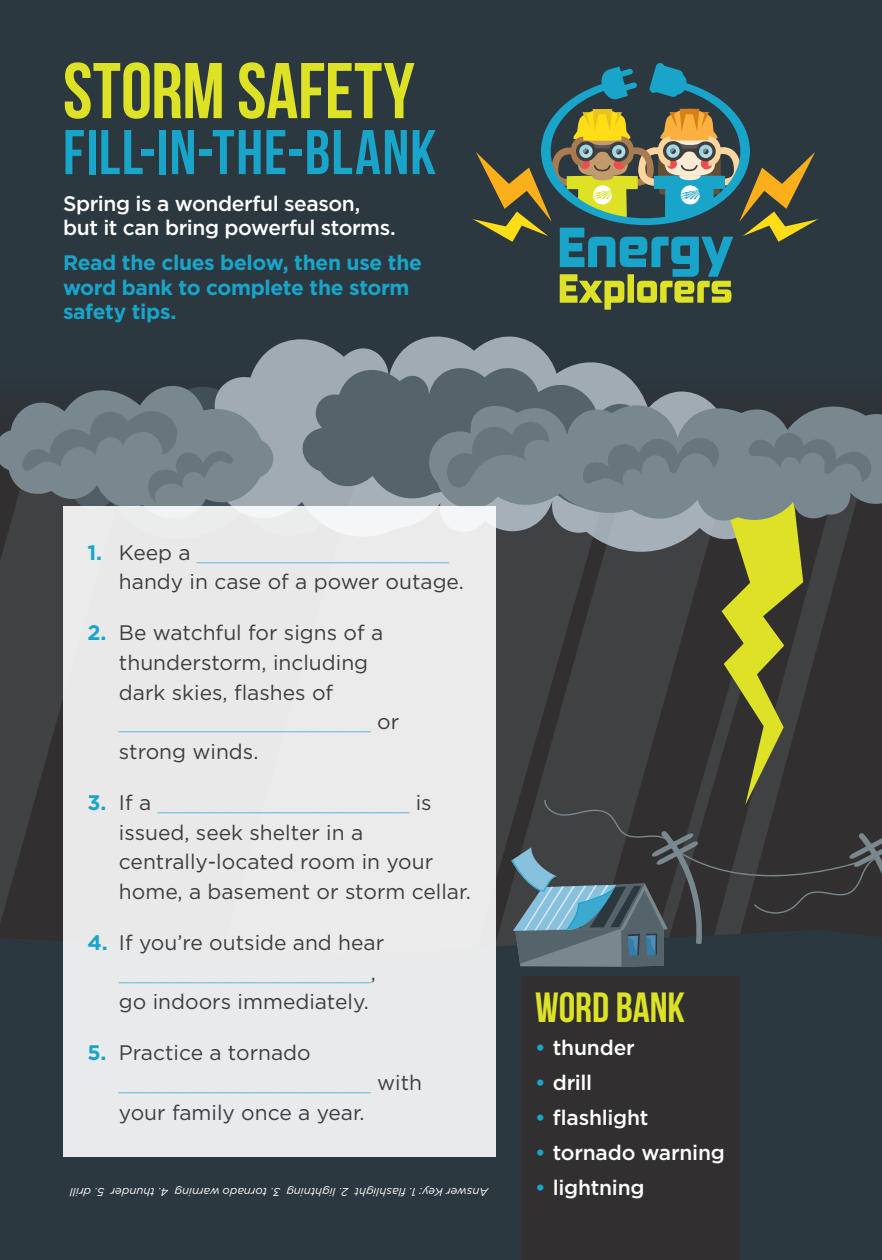
<style>
.page{position:relative;width:882px;height:1260px;background:#fff}
.page>*{position:absolute;margin:0;border:0;box-sizing:border-box;transform-origin:0 0}
.t1{font:700 78.75px "Bebas Neue";letter-spacing:-.005em;color:#dde227}
.t2{font:63px "Bebas Neue";letter-spacing:.02em;color:#19a4ca}
.t3{font:700 42px "Bebas Neue";color:#dde227}
.t4{font:21px/29.8px "Gotham";color:#3e3e3f}
.t5{font:500 21px/24.5px "Gotham";letter-spacing:-.015em;color:#fff}
.t6{font:700 21px/24.5px "Gotham";letter-spacing:-.015em;color:#19a4ca}
.t7{font:italic 11.38px "Gotham";color:#fff}
.s1{font-weight:700;color:#19a4ca}
.s2{color:#87c1dd}
</style>
<div class="page">
<div style="left:0;top:0;width:882px;height:478px;background:#2c3840"></div>
<svg style="left:227px;top:336px;width:481px;height:108px"></svg>
<svg style="left:0;top:521px;width:63px;height:409px;fill:#404143"></svg>
<div style="left:0;top:930px;width:882px;height:330px;background:#2c3840"></div>
<svg style="left:300px;top:365px;width:379px;height:141px;fill:#55636a"></svg>
<svg style="left:0;top:382px;width:274px;height:139px"></svg>
<svg style="left:426px;top:401px;width:456px;height:105px"></svg>
<div style="left:63px;top:506px;width:433px;height:651px;background:#e9eaeb"></div>
<svg style="left:472px;top:63px;width:346px;height:247px"></svg>
<div style="left:521px;top:976px;width:219px;height:284px;background:#312f30"></div>
<svg style="left:445px;top:421px;width:437px;height:546px"></svg>
<p class="t1" style="left:63px;top:48px;width:353px">STORM SAFETY</p>
<p class="t2" style="left:63px;top:118px;width:375px">FILL-IN-THE-BLANK</p>
<p class="t5" style="left:63px;top:191px;width:334px">Spring is a wonderful season, but it can bring powerful storms.</p>
<p class="t6" style="left:63px;top:250px;width:361px">Read the clues below, then use the word bank to complete the storm safety tips.</p>
<p class="t4" style="left:119px;top:537px;width:347px;text-indent:-32px"><span class="s1">1.</span> Keep a <span class="s2">____________________ </span>handy in case of a power outage.</p>
<p class="t4" style="left:119px;top:617px;width:282px;text-indent:-32px"><span class="s1">2.</span> Be watchful for signs of a thunderstorm, including dark skies, flashes of <span class="s2">____________________</span> or strong winds.</p>
<p class="t4" style="left:119px;top:787px;width:353px;text-indent:-32px"><span class="s1">3.</span> If a <span class="s2">____________________</span> is issued, seek shelter in a centrally-located room in your home, a basement or storm cellar.</p>
<p class="t4" style="left:119px;top:927px;width:267px;text-indent:-32px"><span class="s1">4.</span> If you’re outside and hear <span class="s2">____________________</span>, go indoors immediately.</p>
<p class="t4" style="left:119px;top:1037px;width:305px;text-indent:-32px"><span class="s1">5.</span> Practice a tornado <span class="s2">____________________</span> with your family once a year.</p>
<p class="t7" style="left:488px;top:1199px;width:420px;rotate:-180deg">Answer Key: 1. flashlight 2. lightning 3. tornado warning 4. thunder 5. drill</p>
<p class="t3" style="left:535px;top:984px;width:151px">WORD BANK</p>
<p class="t5" style="left:535px;top:1035px;width:101px"><span class="s1">•</span> thunder</p>
<p class="t5" style="left:535px;top:1070px;width:59px"><span class="s1">•</span> drill</p>
<p class="t5" style="left:535px;top:1105px;width:115px"><span class="s1">•</span> flashlight</p>
<p class="t5" style="left:535px;top:1140px;width:191px"><span class="s1">•</span> tornado warning</p>
<p class="t5" style="left:535px;top:1175px;width:111px"><span class="s1">•</span> lightning</p>
</div>
